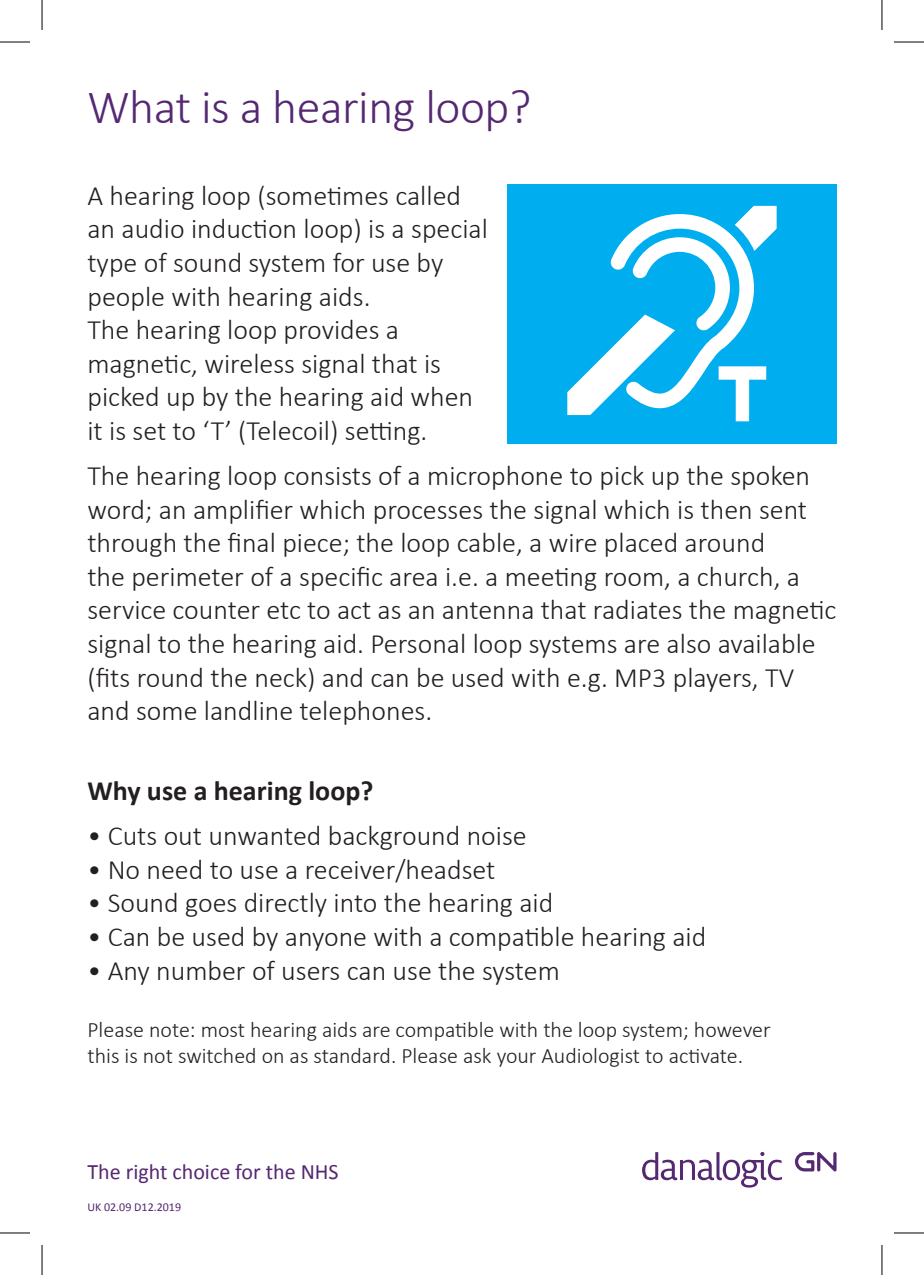
<style>
.page{position:relative;width:924px;height:1275px;background:#fff}
.page>*{position:absolute;margin:0;border:0;box-sizing:border-box;transform-origin:0 0}
.t1{font:300 48px "Calibri";letter-spacing:-.01em;color:#552872}
.t2{font:300 28px/33.6px "Calibri";color:#231f20}
.t3{font:700 28px "Calibri";color:#231f20}
.t4{font:300 22px/26.4px "Calibri";color:#231f20}
.t5{font:22px "Calibri";color:#552872}
.t6{font:12px "Calibri";color:#552872}
</style>
<div class="page">
<svg style="left:795px;top:1152px;width:41px;height:19px"></svg>
<svg style="left:642px;top:1151px;width:139px;height:36px"></svg>
<div style="left:507px;top:184px;width:329px;height:259px;background:#00aeef"></div>
<svg style="left:567px;top:206px;width:209px;height:215px"></svg>
<hr style="left:0;top:42px;width:30px;height:1px;background:#000">
<hr style="left:893px;top:42px;width:30px;height:1px;background:#000">
<hr style="left:0;top:1232px;width:30px;height:1px;background:#000">
<hr style="left:893px;top:1232px;width:30px;height:1px;background:#000">
<hr style="left:42px;top:0;width:1px;height:30px;background:#000">
<hr style="left:42px;top:1245px;width:1px;height:30px;background:#000">
<hr style="left:881px;top:0;width:1px;height:30px;background:#000">
<hr style="left:881px;top:1245px;width:1px;height:30px;background:#000">
<p class="t1" style="left:87px;top:78px;width:445px">What is a hearing loop?</p>
<p class="t2" style="left:87px;top:177px;width:402px">A hearing loop (sometimes called an audio induction loop) is a special type of sound system for use by people with hearing aids.<br>The hearing loop provides a magnetic, wireless signal that is picked up by the hearing aid when it is set to ‘T’ (Telecoil) setting.</p>
<p class="t2" style="left:87px;top:457px;width:750px">The hearing loop consists of a microphone to pick up the spoken word; an amplifier which processes the signal which is then sent through the final piece; the loop cable, a wire placed around<br>the perimeter of a specific area i.e. a meeting room, a church, a service counter etc to act as an antenna that radiates the magnetic signal to the hearing aid. Personal loop systems are also available (fits round the neck) and can be used with e.g. MP3 players, TV and some landline telephones.</p>
<p class="t3" style="left:87px;top:773px;width:287px">Why use a hearing loop?</p>
<p class="t2" style="left:87px;top:818px;width:440px">• Cuts out unwanted background noise</p>
<p class="t2" style="left:87px;top:851px;width:409px">• No need to use a receiver/headset</p>
<p class="t2" style="left:87px;top:885px;width:467px">• Sound goes directly into the hearing aid</p>
<p class="t2" style="left:87px;top:918px;width:620px">• Can be used by anyone with a compatible hearing aid</p>
<p class="t2" style="left:87px;top:952px;width:474px">• Any number of users can use the system</p>
<p class="t4" style="left:87px;top:1015px;width:684px">Please note: most hearing aids are compatible with the loop system; however this is not switched on as standard. Please ask your Audiologist to activate.</p>
<p class="t5" style="left:87px;top:1157px;width:253px">The right choice for the NHS</p>
<p class="t6" style="left:87px;top:1199px;width:95px">UK 02.09 D12.2019</p>
</div>
